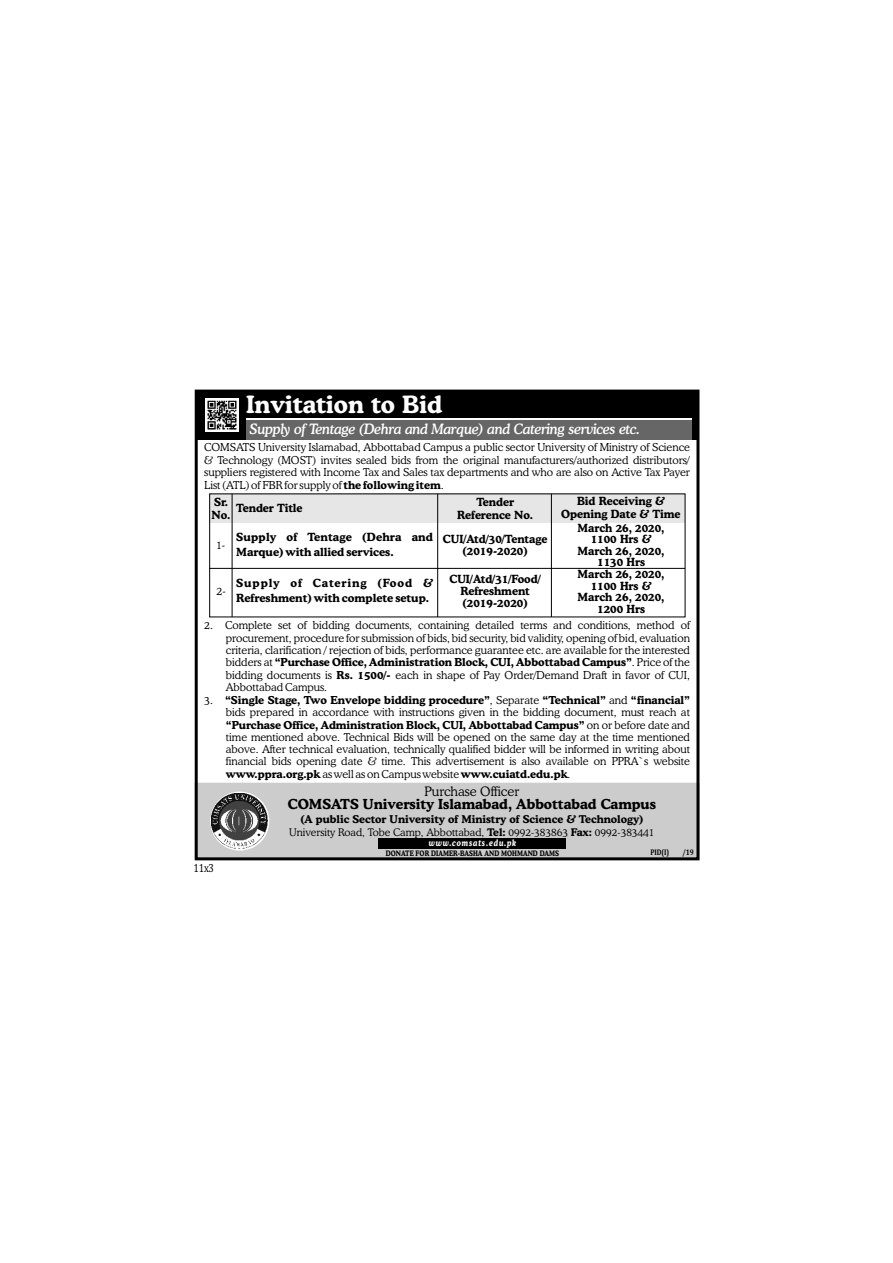
<style>
.page{position:relative;width:893px;height:1263px;background:#fff}
.page>*{position:absolute;margin:0;border:0;box-sizing:border-box;transform-origin:0 0}
.t1{font:300 23.85px "Cooper BT";color:#fff}
.t2{font:italic 500 14.25px "Cooper BT";letter-spacing:-.03em;color:#fff;scale:.96 1}
.t3{font:300 13.8px "Cooper BT";color:#000}
.t4{font:300 13.05px "Cooper BT";color:#000}
.t5{font:12px "Cambria";color:#000;scale:.82 1}
.t6{font:300 11.25px/11.6px "Cooper BT";color:#000;text-align:center}
.t7{font:300 11.25px "Cooper BT";color:#000}
.t8{font:300 10.95px/12.3px "Cooper BT";color:#000;text-align:justify}
.t9{font:300 10.8px "Cooper BT";color:#000}
.t10{font:300 10.5px "Cooper BT";color:#000}
.t11{font:italic 300 9px "Cooper BT";letter-spacing:.1em;color:#fff;scale:.82 1}
.t12{font:700 8.25px "Cambria";color:#000;scale:.82 1}
.t13{font:300 7.5px "Cooper BT";color:#000;scale:.82 1}
.s1{font-style:inherit}
</style>
<div class="page">
<div style="left:199px;top:783px;width:501px;height:76px;background:#ccc"></div>
<div style="left:196px;top:391px;width:502px;height:48px;background:#000"></div>
<div style="left:246px;top:418px;width:446px;height:11px;background:#fff"></div>
<div style="left:195px;top:390px;width:504px;height:470px;border:3px solid #000"></div>
<div style="left:205px;top:399px;width:33px;height:33px;background:#fff"></div>
<img style="left:207px;top:400px;width:30px;height:30px">
<div style="left:246px;top:420px;width:446px;height:19px;background:#666"></div>
<svg style="left:210px;top:791px;width:59px;height:59px"></svg>
<img style="left:212px;top:793px;width:56px;height:56px">
<div style="left:378px;top:838px;width:188px;height:11px;background:#000"></div>
<div style="left:210px;top:494px;width:475px;height:29px;background:#e6e6e6"></div>
<hr style="left:232px;top:494px;width:1px;height:123px;background:#000">
<hr style="left:551px;top:494px;width:1px;height:123px;background:#000">
<hr style="left:437px;top:494px;width:1px;height:123px;background:#000">
<hr style="left:209px;top:568px;width:476px;height:1px;background:#000">
<h1 class="t1" style="left:246px;top:395px;width:198px">Invitation to Bid</h1>
<p class="t8" style="left:204px;top:442px;width:487px">COMSATS University Islamabad, Abbottabad Campus a public sector University of Ministry of Science &amp; Technology (MOST) invites sealed bids from the original manufacturers/authorized distributors/ suppliers registered with Income Tax and Sales tax departments and who are also on Active Tax Payer List (ATL) of FBR for supply of <span class="s1">the following item</span>.</p>
<h2 class="t2" style="left:250px;top:423px;width:408px">Supply of Tentage (Dehra and Marque) and Catering services etc.</h2>
<p class="t6" style="left:457px;top:497px;width:77px;line-height:12.6px">Tender<br>Reference No.</p>
<p class="t6" style="left:212px;top:497px;width:20px;line-height:12.1px;text-align:left">Sr.<br>No.</p>
<p class="t7" style="left:216px;top:540px;width:11px">1-</p>
<p class="t6" style="left:236px;top:504px;width:68px">Tender Title</p>
<p class="t6" style="left:236px;top:530px;width:198px;line-height:14.9px;text-align:left">Supply of Tentage (Dehra and<br>Marque) with allied services.</p>
<p class="t6" style="left:443px;top:534px;width:106px;line-height:12px">CUI/Atd/30/Tentage (2019-2020)</p>
<p class="t6" style="left:561px;top:495px;width:121px;line-height:13.4px">Bid Receiving &amp;<br>Opening Date &amp; Time<br>March 26, 2020,</p>
<p class="t6" style="left:578px;top:534px;width:88px">1100 Hrs &amp;<br>March 26, 2020,<br>1130 Hrs</p>
<p class="t6" style="left:578px;top:569px;width:88px">March 26, 2020,<br>1100 Hrs &amp;<br>March 26, 2020,<br>1200 Hrs</p>
<p class="t7" style="left:216px;top:586px;width:11px">2-</p>
<p class="t6" style="left:236px;top:577px;width:198px;line-height:14.9px;text-align:left">Supply of Catering (Food &amp;<br>Refreshment) with complete setup.</p>
<p class="t6" style="left:449px;top:574px;width:93px;line-height:12px">CUI/Atd/31/Food/<br>Refreshment (2019-2020)</p>
<p class="t8" style="left:226px;top:620px;width:466px;text-indent:-22px">2. Complete set of bidding documents, containing detailed terms and conditions, method of procurement, procedure for submission of bids, bid security, bid validity, opening of bid, evaluation criteria, clarification / rejection of bids, performance guarantee etc. are available for the interested bidders at <span class="s1">“Purchase Office, Administration Block, CUI, Abbottabad Campus”</span>. Price of the bidding documents is <span class="s1">Rs. 1500/-</span> each in shape of Pay Order/Demand Draft in favor of CUI, Abbottabad Campus.</p>
<p class="t8" style="left:226px;top:695px;width:466px;text-indent:-22px">3. <span class="s1">“Single Stage, Two Envelope bidding procedure”</span>, Separate <span class="s1">“Technical”</span> and <span class="s1">“financial” </span>bids prepared in accordance with instructions given in the bidding document, must reach at <span class="s1">“Purchase Office, Administration Block, CUI, Abbottabad Campus”</span> on or before date and time mentioned above. Technical Bids will be opened on the same day at the time mentioned above. After technical evaluation, technically qualified bidder will be informed in writing about financial bids opening date &amp; time. This advertisement is also available on PPRA`s website <span class="s1">www.ppra.org.pk</span> as well as on Campus website <span class="s1">www.cuiatd.edu.pk</span>.</p>
<p class="t5" style="left:193px;top:862px;width:27px">11x3</p>
<p class="t4" style="left:424px;top:786px;width:96px">Purchase Officer</p>
<p class="t9" style="left:300px;top:815px;width:345px">(A public Sector University of Ministry of Science &amp; Technology)</p>
<p class="t10" style="left:289px;top:828px;width:367px">University Road, Tobe Camp, Abbottabad, <span class="s1">Tel:</span> 0992-383863 <span class="s1">Fax:</span> 0992-383441</p>
<p class="t3" style="left:288px;top:798px;width:370px">COMSATS University Islamabad, Abbottabad Campus</p>
<p class="t11" style="left:429px;top:839px;width:108px">www.comsats.edu.pk</p>
<p class="t13" style="left:386px;top:850px;width:213px">DONATE FOR DIAMER-BASHA AND MOHMAND DAMS</p>
<p class="t12" style="left:650px;top:848px;width:24px">PID(I)</p>
<p class="t12" style="left:682px;top:848px;width:15px">/19</p>
</div>
